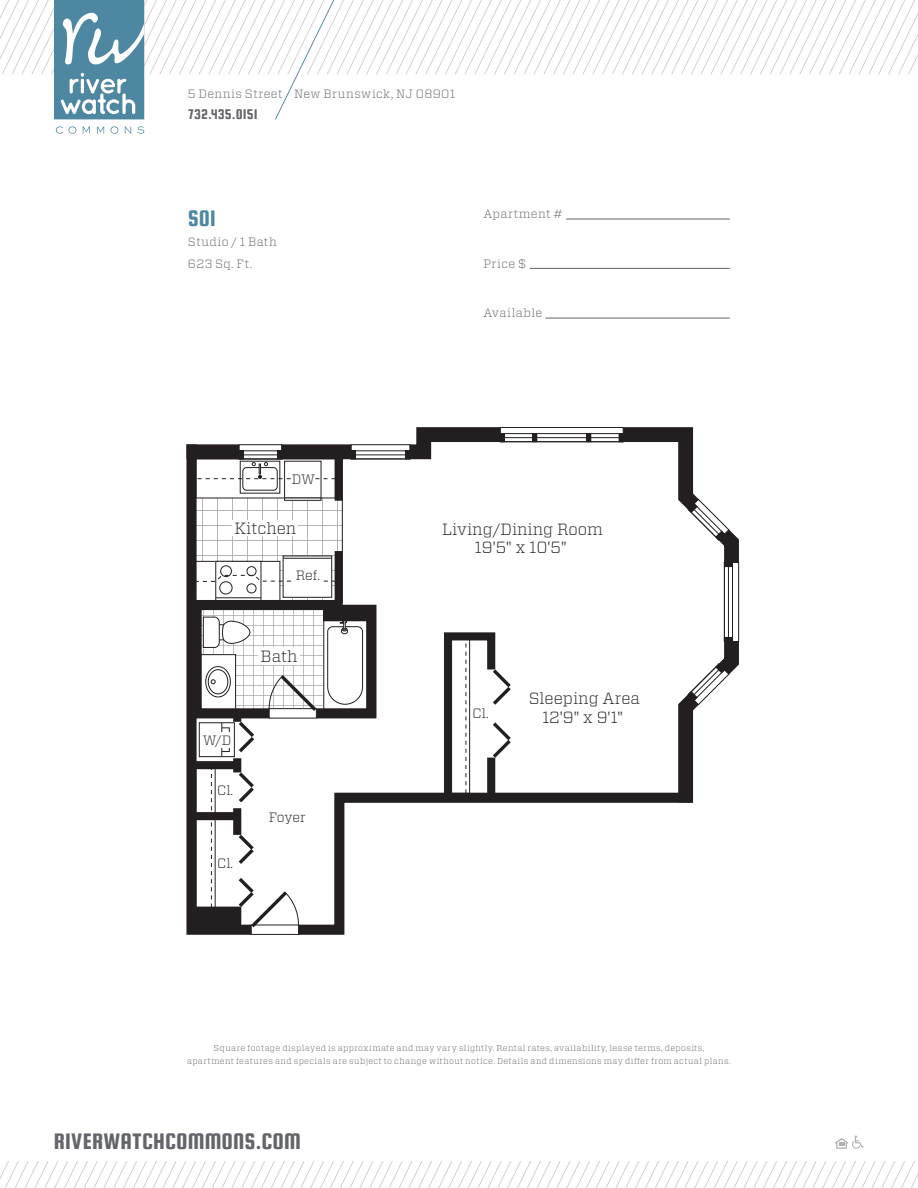
<style>
.page{position:relative;width:918px;height:1188px;background:#fff}
.page>*{position:absolute;margin:0;border:0;box-sizing:border-box;transform-origin:0 0}
.t1{font:24px "Squada One";letter-spacing:.005em;color:#63656a}
.t2{font:24px "Squada One";color:#4e87a1}
.t3{font:300 16.2px/18.1px "Vitesse";color:#231f20;text-align:center}
.t4{font:15px "Squada One";letter-spacing:.01em;color:#63656a}
.t5{font:300 13.5px "Vitesse";letter-spacing:-.005em;color:#231f20}
.t6{font:300 12px "Vitesse";letter-spacing:.03em;color:#63656a}
.t7{font:300 8.55px/12.8px "Vitesse";letter-spacing:.04em;color:#63656a;text-align:center}
</style>
<div class="page">
<svg style="left:0;top:1161px;width:918px;height:27px"></svg>
<svg style="left:835px;top:1136px;width:29px;height:13px"></svg>
<svg style="left:56px;top:126px;width:20px;height:8px"></svg>
<svg style="left:83px;top:127px;width:7px;height:7px"></svg>
<svg style="left:97px;top:127px;width:7px;height:7px"></svg>
<svg style="left:110px;top:126px;width:8px;height:8px"></svg>
<svg style="left:125px;top:127px;width:6px;height:7px"></svg>
<svg style="left:137px;top:126px;width:7px;height:8px"></svg>
<svg style="left:0;top:0;width:918px;height:119px"></svg>
<hr style="left:566px;top:219px;width:164px;height:1px;background:#63656a">
<hr style="left:530px;top:268px;width:200px;height:1px;background:#63656a">
<hr style="left:546px;top:318px;width:184px;height:1px;background:#63656a">
<svg style="left:382px;top:450px;width:13px;height:5px"></svg>
<div style="left:351px;top:444px;width:59px;height:15px;border:1px solid #231f20"></div>
<div style="left:351px;top:451px;width:59px;height:8px;border:1px solid #231f20"></div>
<hr style="left:351px;top:455px;width:59px;height:1px;background:#231f20">
<div style="left:724px;top:562px;width:15px;height:80px;border:1px solid #231f20"></div>
<div style="left:724px;top:562px;width:9px;height:80px;border:1px solid #231f20"></div>
<hr style="left:728px;top:563px;width:1px;height:78px;background:#231f20">
<div style="left:500px;top:427px;width:123px;height:15px;border:1px solid #231f20"></div>
<div style="left:500px;top:433px;width:123px;height:9px;border:1px solid #231f20"></div>
<hr style="left:500px;top:437px;width:123px;height:1px;background:#231f20">
<div style="left:586px;top:433px;width:5px;height:9px;border:1px solid #231f20"></div>
<div style="left:532px;top:433px;width:5px;height:9px;border:1px solid #231f20"></div>
<svg style="left:382px;top:792px;width:289px;height:11px;background:#343031"></svg>
<svg style="left:440px;top:632px;width:74px;height:171px"></svg>
<div style="left:487px;top:758px;width:8px;height:40px;background:#231f20"></div>
<svg style="left:395px;top:427px;width:120px;height:33px"></svg>
<svg style="left:608px;top:427px;width:132px;height:150px"></svg>
<svg style="left:671px;top:627px;width:69px;height:176px"></svg>
<svg style="left:186px;top:444px;width:196px;height:491px"></svg>
<div style="left:233px;top:520px;width:65px;height:16px;background:#fff"></div>
<div style="left:259px;top:647px;width:41px;height:18px;background:#fff"></div>
<div style="left:202px;top:733px;width:29px;height:15px;background:#fff"></div>
<h3 class="t6" style="left:188px;top:85px;width:269px">5 Dennis Street New Brunswick, NJ 08901</h3>
<h3 class="t4" style="left:188px;top:107px;width:71px">732.435.0151</h3>
<p class="t2" style="left:188px;top:205px;width:30px">S01</p>
<p class="t6" style="left:188px;top:233px;width:90px">Studio / 1 Bath</p>
<p class="t6" style="left:188px;top:256px;width:66px">623 Sq. Ft.</p>
<p class="t6" style="left:483px;top:206px;width:81px">Apartment #</p>
<p class="t6" style="left:483px;top:255px;width:44px">Price $</p>
<p class="t6" style="left:483px;top:305px;width:60px">Available</p>
<p class="t5" style="left:292px;top:469px;width:25px">DW</p>
<p class="t3" style="left:235px;top:519px;width:63px">Kitchen</p>
<p class="t5" style="left:296px;top:566px;width:26px">Ref.</p>
<p class="t3" style="left:261px;top:647px;width:38px">Bath</p>
<p class="t5" style="left:203px;top:731px;width:30px">W/D</p>
<p class="t5" style="left:217px;top:781px;width:18px">Cl.</p>
<p class="t5" style="left:217px;top:854px;width:18px">Cl.</p>
<p class="t5" style="left:269px;top:808px;width:38px">Foyer</p>
<p class="t3" style="left:442px;top:519px;width:162px">Living/Dining Room<br>19'5" x 10'5"</p>
<p class="t5" style="left:473px;top:704px;width:18px">Cl.</p>
<p class="t3" style="left:529px;top:689px;width:113px">Sleeping Area<br>12'9" x 9'1"</p>
<p class="t7" style="left:187px;top:1042px;width:545px">Square footage displayed is approximate and may vary slightly. Rental rates, availability, lease terms, deposits,<br>apartment features and specials are subject to change without notice. Details and dimensions may differ from actual plans.</p>
<h1 class="t1" style="left:54px;top:1128px;width:249px">RIVERWATCHCOMMONS.COM</h1>
</div>
